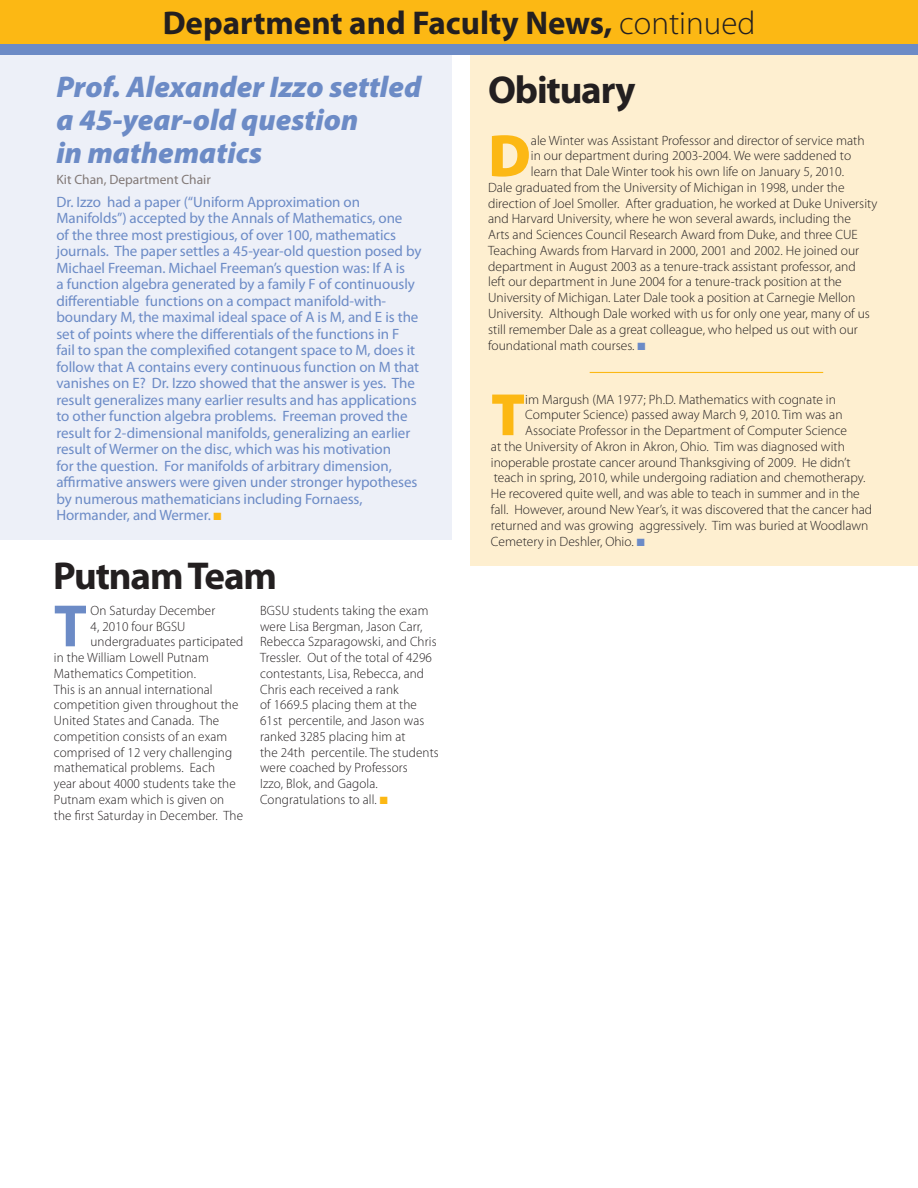
<style>
.page{position:relative;width:918px;height:1188px;background:#fff}
.page>*{position:absolute;margin:0;border:0;box-sizing:border-box;transform-origin:0 0}
.Newsletter_Style_Bod{font:900 60.3px "Myriad Pro";color:#fcb814}
.Newsletter_Style_Bod-2{font:700 60.3px "Myriad Pro";color:#6c8bc6}
.Newsletter_Style_Tit{font:700 39px "Myriad Pro";letter-spacing:-.03em;color:#231f20}
.Newsletter_Style_Har{font:700 33px "Myriad Pro";color:#231f20}
.Newsletter_Style_Bod-3{font:italic 900 30px/33px "Myriad Pro";color:#6c8bc6}
.Newsletter_Style_Bod-4{font:15px/16.5px "Myriad Pro";letter-spacing:-.005em;color:#6c8bc6}
.Newsletter_Style_Bod-5{font:300 13.5px/15.8px "Myriad Pro";color:#231f20}
.Newsletter_Style_Bod-6{font:13.5px "Myriad Pro";color:#817876}
.s1{font-weight:300}
.s2{color:#fcb814}
.s3{color:#6c8bc6}
</style>
<div class="page">
<div style="left:470px;top:55px;width:448px;height:511px;background:#feefd0"></div>
<div style="left:0;top:2px;width:452px;height:538px;background:#edf0f8"></div>
<div style="left:0;top:0;width:918px;height:46px;background:#fcb814"></div>
<div style="left:0;top:45px;width:918px;height:10px;background:#6c8bc6"></div>
<hr style="left:590px;top:372px;width:233px;height:1px;background:#fcb814">
<p class="Newsletter_Style_Har" style="left:163px;top:4px;width:594px">Department and Faculty News, <span class="s1">continued</span></p>
<p class="Newsletter_Style_Bod-3" style="left:56px;top:70px;width:367px">Prof. Alexander Izzo settled a 45-year-old question<br>in mathematics</p>
<p class="Newsletter_Style_Bod-6" style="left:56px;top:172px;width:156px">Kit Chan, Department Chair</p>
<p class="Newsletter_Style_Bod-4" style="left:56px;top:194px;width:367px">Dr. Izzo had a paper (“Uniform Approximation on Manifolds”) accepted by the Annals of Mathematics, one<br>of the three most prestigious, of over 100, mathematics journals. The paper settles a 45-year-old question posed by Michael Freeman. Michael Freeman’s question was: If A is<br>a function algebra generated by a family F of continuously differentiable functions on a compact manifold-with&shy;boundary M, the maximal ideal space of A is M, and E is the set of points where the differentials of the functions in F fail to span the complexified cotangent space to M, does it follow that A contains every continuous function on M that vanishes on E? Dr. Izzo showed that the answer is yes. The result generalizes many earlier results and has applications to other function algebra problems. Freeman proved the result for 2-dimensional manifolds, generalizing an earlier result of Wermer on the disc, which was his motivation<br>for the question. For manifolds of arbitrary dimension, affirmative answers were given under stronger hypotheses by numerous mathematicians including Fornaess, Hormander, and Wermer. <span class="s2">■</span></p>
<p class="Newsletter_Style_Tit" style="left:53px;top:554px;width:225px">Putnam Team</p>
<p class="Newsletter_Style_Bod-2" style="left:54px;top:592px;width:35px">T</p>
<p class="Newsletter_Style_Bod-5" style="left:91px;top:603px;width:126px">On Saturday December</p>
<p class="Newsletter_Style_Tit" style="left:488px;top:68px;width:149px">Obituary</p>
<p class="Newsletter_Style_Bod" style="left:488px;top:122px;width:44px">D</p>
<p class="Newsletter_Style_Bod-5" style="left:531px;top:132px;width:335px">ale Winter was Assistant Professor and director of service math</p>
<p class="Newsletter_Style_Bod-5" style="left:531px;top:148px;width:322px">in our department during 2003-2004. We were saddened to</p>
<p class="Newsletter_Style_Bod-5" style="left:531px;top:164px;width:315px">learn that Dale Winter took his own life on January 5, 2010.</p>
<p class="Newsletter_Style_Bod-5" style="left:488px;top:180px;width:358px">Dale graduated from the University of Michigan in 1998, under the</p>
<p class="Newsletter_Style_Bod-5" style="left:488px;top:195px;width:391px">direction of Joel Smoller. After graduation, he worked at Duke University</p>
<p class="Newsletter_Style_Bod-5" style="left:488px;top:211px;width:364px">and Harvard University, where he won several awards, including the</p>
<p class="Newsletter_Style_Bod-5" style="left:488px;top:227px;width:371px">Arts and Sciences Council Research Award from Duke, and three CUE</p>
<p class="Newsletter_Style_Bod-5" style="left:488px;top:243px;width:372px">Teaching Awards from Harvard in 2000, 2001 and 2002. He joined our</p>
<p class="Newsletter_Style_Bod-5" style="left:488px;top:258px;width:369px">department in August 2003 as a tenure-track assistant professor, and</p>
<p class="Newsletter_Style_Bod-5" style="left:488px;top:274px;width:355px">left our department in June 2004 for a tenure-track position at the</p>
<p class="Newsletter_Style_Bod-5" style="left:488px;top:290px;width:369px">University of Michigan. Later Dale took a position at Carnegie Mellon</p>
<p class="Newsletter_Style_Bod-5" style="left:488px;top:306px;width:383px">University. Although Dale worked with us for only one year, many of us</p>
<p class="Newsletter_Style_Bod-5" style="left:488px;top:321px;width:371px">still remember Dale as a great colleague, who helped us out with our</p>
<p class="Newsletter_Style_Bod-5" style="left:488px;top:338px;width:159px">foundational math courses. <span class="s3">■</span></p>
<p class="Newsletter_Style_Bod" style="left:491px;top:381px;width:36px">T</p>
<p class="Newsletter_Style_Bod-5" style="left:525px;top:392px;width:312px">im Margush (MA 1977; Ph.D. Mathematics with cognate in</p>
<p class="Newsletter_Style_Bod-5" style="left:525px;top:407px;width:319px">Computer Science) passed away March 9, 2010. Tim was an</p>
<p class="Newsletter_Style_Bod-5" style="left:525px;top:423px;width:323px">Associate Professor in the Department of Computer Science</p>
<p class="Newsletter_Style_Bod-5" style="left:491px;top:439px;width:356px">at the University of Akron in Akron, Ohio. Tim was diagnosed with</p>
<p class="Newsletter_Style_Bod-5" style="left:491px;top:455px;width:361px">inoperable prostate cancer around Thanksgiving of 2009. He didn’t</p>
<p class="Newsletter_Style_Bod-5" style="left:491px;top:470px;width:383px">teach in spring, 2010, while undergoing radiation and chemotherapy.<br>He recovered quite well, and was able to teach in summer and in the fall. However, around New Year’s, it was discovered that the cancer had returned and was growing aggressively. Tim was buried at Woodlawn Cemetery in Deshler, Ohio. <span class="s3">■</span></p>
<p class="Newsletter_Style_Bod-5" style="left:260px;top:603px;width:178px">BGSU students taking the exam were Lisa Bergman, Jason Carr,<br>Rebecca Szparagowski, and Chris<br>Tressler. Out of the total of 4296 contestants, Lisa, Rebecca, and<br>Chris each received a rank</p>
<p class="Newsletter_Style_Bod-5" style="left:260px;top:697px;width:158px">of 1669.5 placing them at the</p>
<p class="Newsletter_Style_Bod-5" style="left:260px;top:713px;width:166px">61st percentile, and Jason was ranked 3285 placing him at</p>
<p class="Newsletter_Style_Bod-5" style="left:260px;top:744px;width:180px">the 24th percentile. The students</p>
<p class="Newsletter_Style_Bod-5" style="left:260px;top:760px;width:149px">were coached by Professors</p>
<p class="Newsletter_Style_Bod-5" style="left:260px;top:776px;width:129px">Izzo, Blok, and Gagola.<br>Congratulations to all. <span class="s2">■</span></p>
<p class="Newsletter_Style_Bod-5" style="left:91px;top:618px;width:97px">4, 2010 four BGSU</p>
<p class="Newsletter_Style_Bod-5" style="left:91px;top:634px;width:154px">undergraduates participated</p>
<p class="Newsletter_Style_Bod-5" style="left:54px;top:650px;width:156px">in the William Lowell Putnam</p>
<p class="Newsletter_Style_Bod-5" style="left:54px;top:666px;width:144px">Mathematics Competition.</p>
<p class="Newsletter_Style_Bod-5" style="left:54px;top:681px;width:160px">This is an annual international</p>
<p class="Newsletter_Style_Bod-5" style="left:54px;top:697px;width:186px">competition given throughout the</p>
<p class="Newsletter_Style_Bod-5" style="left:54px;top:713px;width:167px">United States and Canada. The</p>
<p class="Newsletter_Style_Bod-5" style="left:54px;top:729px;width:175px">competition consists of an exam</p>
<p class="Newsletter_Style_Bod-5" style="left:54px;top:744px;width:180px">comprised of 12 very challenging</p>
<p class="Newsletter_Style_Bod-5" style="left:54px;top:760px;width:163px">mathematical problems. Each</p>
<p class="Newsletter_Style_Bod-5" style="left:54px;top:776px;width:183px">year about 4000 students take the</p>
<p class="Newsletter_Style_Bod-5" style="left:54px;top:792px;width:172px">Putnam exam which is given on</p>
<p class="Newsletter_Style_Bod-5" style="left:54px;top:807px;width:191px">the first Saturday in December. The</p>
</div>
